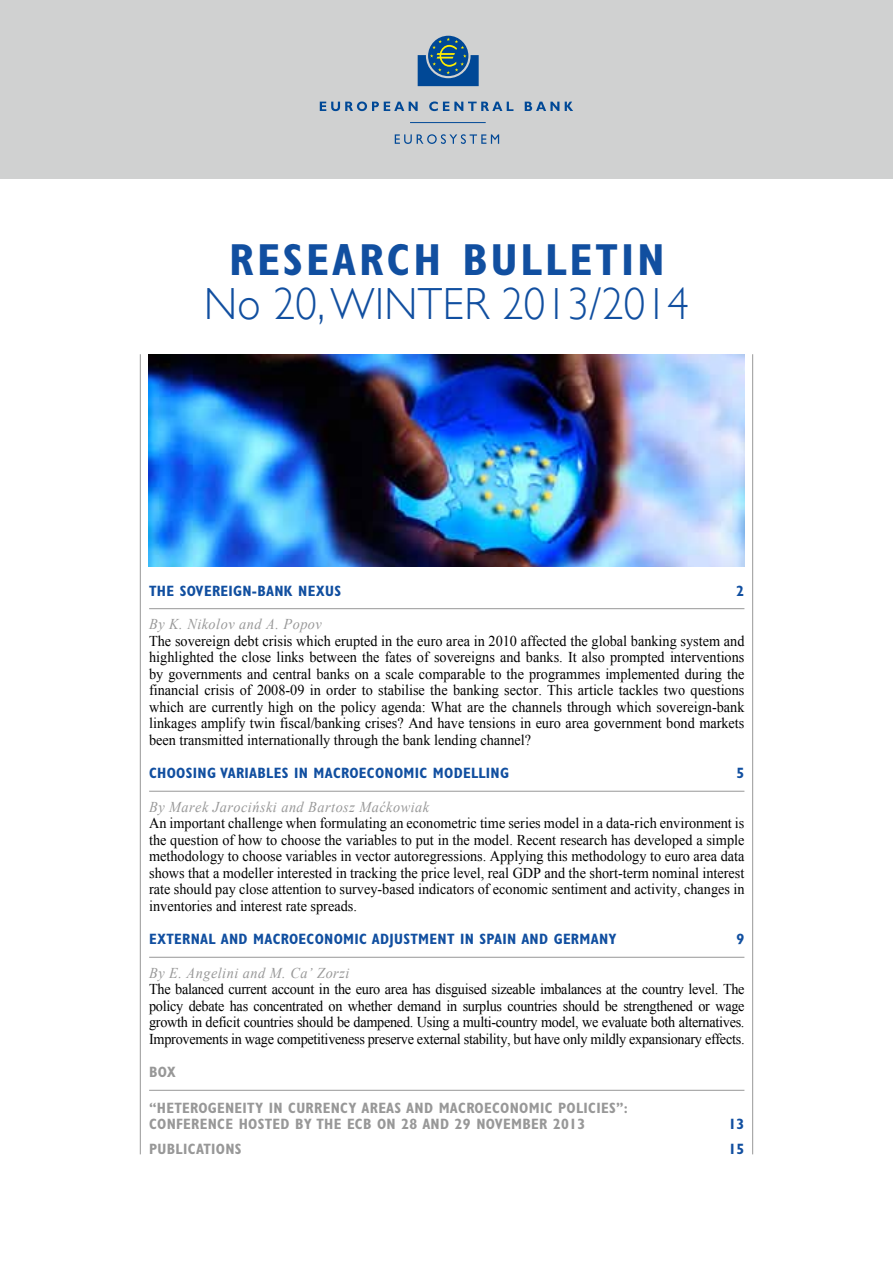
<style>
.page{position:relative;width:893px;height:1263px;background:#fff}
.page>*{position:absolute;margin:0;border:0;box-sizing:border-box;transform-origin:0 0}
.t1{font:300 45px "Gill Sans";letter-spacing:.01em;color:#114fa0;scale:.95 1}
.t2{font:700 condensed 45px "Gill Sans Myriad";letter-spacing:.065em;color:#114fa0}
.t3{font:15px/16.5px "Times New Roman WGL";color:#000;text-align:justify;scale:.95 1}
.t4{font:700 condensed 15px "Gill Sans Myriad";letter-spacing:.02em;color:#114fa0}
.t5{font:700 condensed 15px "Gill Sans Myriad";letter-spacing:.02em;color:#989898}
.t6{font:italic 15px "Times New Roman WGL";letter-spacing:.035em;color:#989898;scale:.95 1}
</style>
<div class="page">
<hr style="left:140px;top:354px;width:1px;height:800px;background:#989898">
<hr style="left:752px;top:354px;width:1px;height:800px;background:#989898">
<div style="left:0;top:0;width:893px;height:179px;background:#d0d1d1"></div>
<svg style="left:428px;top:36px;width:40px;height:40px"></svg>
<svg style="left:418px;top:38px;width:61px;height:48px"></svg>
<svg style="left:320px;top:101px;width:98px;height:10px"></svg>
<svg style="left:429px;top:101px;width:84px;height:10px"></svg>
<svg style="left:525px;top:102px;width:34px;height:9px"></svg>
<svg style="left:565px;top:102px;width:8px;height:9px"></svg>
<svg style="left:395px;top:134px;width:104px;height:10px"></svg>
<hr style="left:410px;top:122px;width:76px;height:1px;background:#004896">
<img style="left:149px;top:354px;width:595px;height:213px">
<hr style="left:149px;top:608px;width:595px;height:1px;background:#989898">
<hr style="left:149px;top:791px;width:595px;height:1px;background:#989898">
<hr style="left:149px;top:957px;width:595px;height:1px;background:#989898">
<hr style="left:149px;top:1090px;width:595px;height:1px;background:#989898">
<h1 class="t2" style="left:229px;top:233px;width:437px">RESEARCH BULLETIN</h1>
<h1 class="t1" style="left:204px;top:278px;width:512px">NO 20, WINTER 2013/2014</h1>
<p class="t4" style="left:149px;top:582px;width:193px">THE SOVEREIGN-BANK NEXUS</p>
<p class="t4" style="left:737px;top:582px;width:9px">2</p>
<p class="t6" style="left:149px;top:614px;width:183px">By K. Nikolov and A. Popov</p>
<p class="t3" style="left:149px;top:632px;width:628px">The sovereign debt crisis which erupted in the euro area in 2010 affected the global banking system and highlighted the close links between the fates of sovereigns and banks. It also prompted interventions by governments and central banks on a scale comparable to the programmes implemented during the financial crisis of 2008-09 in order to stabilise the banking sector. This article tackles two questions which are currently high on the policy agenda: What are the channels through which sovereign-bank linkages amplify twin fiscal/banking crises? And have tensions in euro area government bond markets been transmitted internationally through the bank lending channel?</p>
<p class="t4" style="left:149px;top:764px;width:80px">CHOOSING VARIAB</p>
<p class="t4" style="left:266px;top:764px;width:69px">LES IN MACROECONO</p>
<p class="t4" style="left:404px;top:764px;width:89px">MIC MODELLING</p>
<p class="t4" style="left:737px;top:764px;width:9px">5</p>
<p class="t6" style="left:149px;top:796px;width:296px">By Marek Jarociński and Bartosz Maćkowiak</p>
<p class="t3" style="left:149px;top:815px;width:628px">An important challenge when formulating an econometric time series model in a data-rich environment is the question of how to choose the variables to put in the model. Recent research has developed a simple methodology to choose variables in vector autoregressions. Applying this methodology to euro area data shows that a modeller interested in tracking the price level, real GDP and the short-term nominal interest rate should pay close attention to survey-based indicators of economic sentiment and activity, changes in inventories and interest rate spreads.</p>
<p class="t4" style="left:149px;top:930px;width:18px">EXTERNA</p>
<p class="t4" style="left:209px;top:930px;width:74px">L AN D MACROECONO</p>
<p class="t4" style="left:343px;top:930px;width:96px">MIC ADJUSTMENT</p>
<p class="t4" style="left:460px;top:930px;width:158px">IN SPAIN AN D GERMANY</p>
<p class="t4" style="left:737px;top:930px;width:9px">9</p>
<p class="t6" style="left:149px;top:962px;width:212px">By E. Angelini and M. Ca’ Zorzi</p>
<p class="t3" style="left:149px;top:981px;width:628px">The balanced current account in the euro area has disguised sizeable imbalances at the country level. The policy debate has concentrated on whether demand in surplus countries should be strengthened or wage growth in deficit countries should be dampened. Using a multi-country model, we evaluate both alternatives.<br>Improvements in wage competitiveness preserve external stability, but have only mildly expansionary effects.</p>
<p class="t5" style="left:149px;top:1063px;width:19px">BOX</p>
<p class="t5" style="left:149px;top:1099px;width:27px">“HETEROGENEIT</p>
<p class="t5" style="left:255px;top:1099px;width:43px">Y IN CURRENC</p>
<p class="t5" style="left:348px;top:1099px;width:22px">Y AREAS</p>
<p class="t5" style="left:406px;top:1099px;width:54px">AN D MACROECONO</p>
<p class="t5" style="left:529px;top:1099px;width:62px">MIC POLICIES</p>
<p class="t5" style="left:616px;top:1099px;width:13px">”:</p>
<p class="t5" style="left:149px;top:1115px;width:44px">CON FERENCE</p>
<p class="t5" style="left:239px;top:1115px;width:9px">HOSTE</p>
<p class="t5" style="left:280px;top:1115px;width:45px">D BY THE</p>
<p class="t5" style="left:347px;top:1115px;width:185px">ECB ON 28 AND 29 NOVEMBER</p>
<p class="t5" style="left:553px;top:1115px;width:34px">2013</p>
<p class="t4" style="left:728px;top:1115px;width:17px">13</p>
<p class="t5" style="left:149px;top:1140px;width:42px">PUBLICATIONS</p>
<p class="t4" style="left:728px;top:1140px;width:17px">15</p>
</div>
